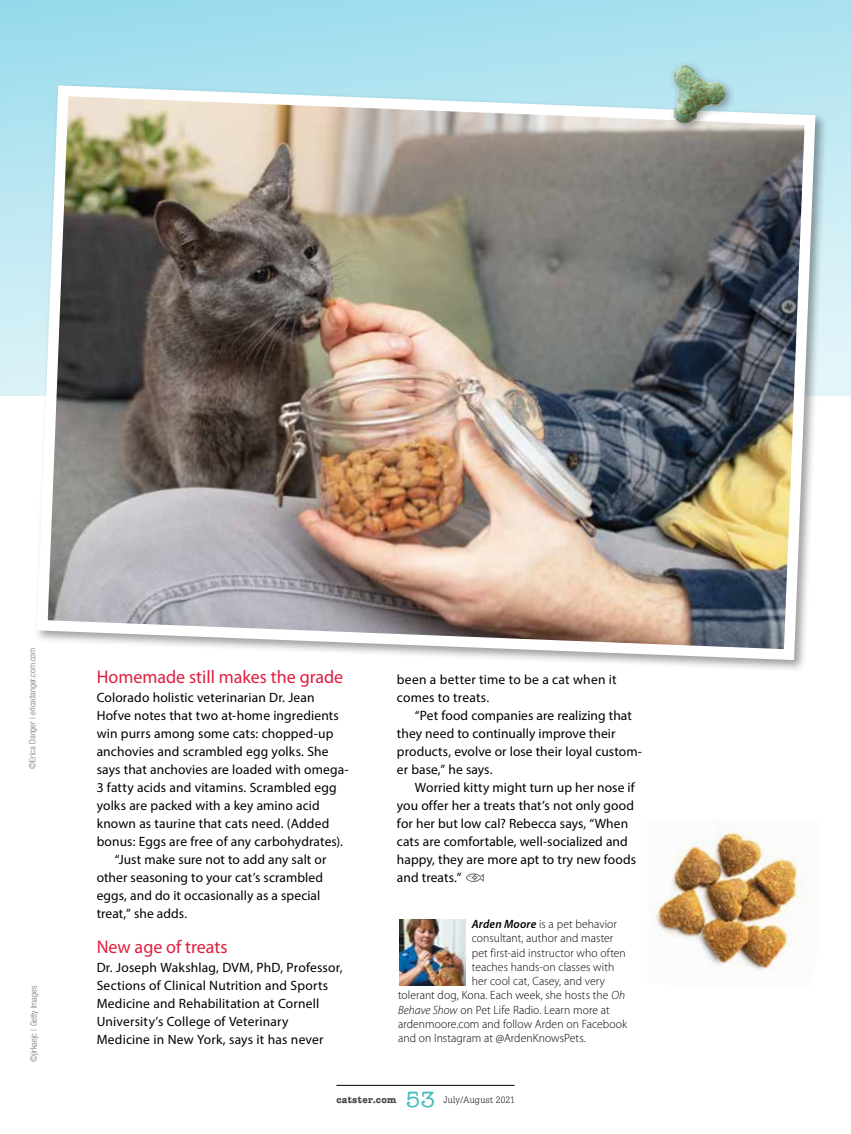
<style>
.page{position:relative;width:851px;height:1134px;background:#fff}
.page>*{position:absolute;margin:0;border:0;box-sizing:border-box;transform-origin:0 0}
.t1{font:500 22.5px "American Typewriter Std";color:#48bcbd}
.t2{font:18.3px "Myriad Pro";color:#df1e3f}
.t3{font:13.5px/18px "Myriad Pro";letter-spacing:.005em;color:#000}
.t4{font:300 12px "Myriad Pro";letter-spacing:.005em;color:#000}
.t5{font:700 9.45px "American Typewriter Std";letter-spacing:.035em;color:#464547}
.t6{font:300 9px "Glypha LT Std";letter-spacing:.04em;color:#000}
.t7{font:300 condensed 8.7px "Helvetica Neue LT Std";color:#77787b}
.s1{font-weight:600;font-style:italic}
.s2{font-style:italic}
</style>
<div class="page">
<hr style="left:336px;top:1085px;width:178px;height:1px;background:#000">
<div style="left:0;top:0;width:850px;height:396px;background:linear-gradient(to bottom,#a0deed,#e3f5f9)"></div>
<div style="left:34px;top:82px;width:794px;height:591px;background:#000;opacity:.38"></div>
<img style="left:31px;top:80px;width:789px;height:586px">
<img style="left:399px;top:919px;width:66px;height:66px">
<svg style="left:466px;top:873px;width:17px;height:9px"></svg>
<img style="left:654px;top:822px;width:158px;height:149px">
<div style="left:668px;top:60px;width:69px;height:75px;background:#000;opacity:.33"></div>
<img style="left:672px;top:64px;width:13px;height:45px">
<p class="t7" style="left:28px;top:769px;width:122px;rotate:-90deg">©Erica Danger | ericadanger.com.com</p>
<p class="t7" style="left:29px;top:1062px;width:78px;rotate:-90deg">©jirkaejc | Getty Images</p>
<h2 class="t2" style="left:97px;top:666px;width:248px">Homemade still makes the grade</h2>
<p class="t3" style="left:97px;top:688px;width:219px">Colorado holistic veterinarian Dr. Jean</p>
<p class="t3" style="left:97px;top:706px;width:244px">Hofve notes that two at-home ingredients</p>
<p class="t3" style="left:97px;top:724px;width:238px">win purrs among some cats: chopped-up</p>
<p class="t3" style="left:97px;top:742px;width:233px">anchovies and scrambled egg yolks. She</p>
<p class="t3" style="left:97px;top:760px;width:253px">says that anchovies are loaded with omega-</p>
<p class="t3" style="left:97px;top:778px;width:241px">3 fatty acids and vitamins. Scrambled egg</p>
<p class="t3" style="left:97px;top:796px;width:225px">yolks are packed with a key amino acid</p>
<p class="t3" style="left:97px;top:814px;width:234px">known as taurine that cats need. (Added</p>
<p class="t3" style="left:97px;top:832px;width:248px">bonus: Eggs are free of any carbohydrates).</p>
<p class="t3" style="left:115px;top:850px;width:213px">“Just make sure not to add any salt or</p>
<p class="t3" style="left:97px;top:868px;width:228px">other seasoning to your cat’s scrambled</p>
<p class="t3" style="left:97px;top:886px;width:225px">eggs, and do it occasionally as a special</p>
<p class="t3" style="left:97px;top:904px;width:92px">treat,” she adds.</p>
<h2 class="t2" style="left:97px;top:936px;width:132px">New age of treats</h2>
<p class="t3" style="left:97px;top:958px;width:247px">Dr. Joseph Wakshlag, DVM, PhD, Professor, Sections of Clinical Nutrition and Sports Medicine and Rehabilitation at Cornell University’s College of Veterinary Medicine in New York, says it has never</p>
<p class="t3" style="left:397px;top:670px;width:221px">been a better time to be a cat when it comes to treats.</p>
<p class="t3" style="left:397px;top:706px;width:246px;text-indent:18px">“Pet food companies are realizing that they need to continually improve their products, evolve or lose their loyal custom&shy;er base,” he says.</p>
<p class="t3" style="left:397px;top:778px;width:240px;text-indent:18px">Worried kitty might turn up her nose if you offer her a treats that’s not only good for her but low cal? Rebecca says, “When cats are comfortable, well-socialized and happy, they are more apt to try new foods and treats.”</p>
<p class="t4" style="left:472px;top:917px;width:147px"><span class="s1">Arden Moore</span> is a pet behavior</p>
<p class="t4" style="left:472px;top:932px;width:143px">consultant, author and master</p>
<p class="t4" style="left:472px;top:946px;width:155px">pet first-aid instructor who often</p>
<p class="t4" style="left:472px;top:960px;width:144px">teaches hands-on classes with</p>
<p class="t4" style="left:472px;top:974px;width:135px">her cool cat, Casey, and very</p>
<p class="t4" style="left:398px;top:989px;width:228px">tolerant dog, Kona. Each week, she hosts the <span class="s2">Oh</span></p>
<p class="t4" style="left:398px;top:1003px;width:213px"><span class="s2">Behave Show</span> on Pet Life Radio. Learn more at</p>
<p class="t4" style="left:398px;top:1017px;width:230px">ardenmoore.com and follow Arden on Facebook</p>
<p class="t4" style="left:398px;top:1031px;width:189px">and on Instagram at @ArdenKnowsPets.</p>
<p class="t5" style="left:336px;top:1094px;width:62px">catster.com</p>
<h1 class="t1" style="left:405px;top:1087px;width:31px">53</h1>
<p class="t6" style="left:443px;top:1094px;width:73px">July/August 2021</p>
</div>
